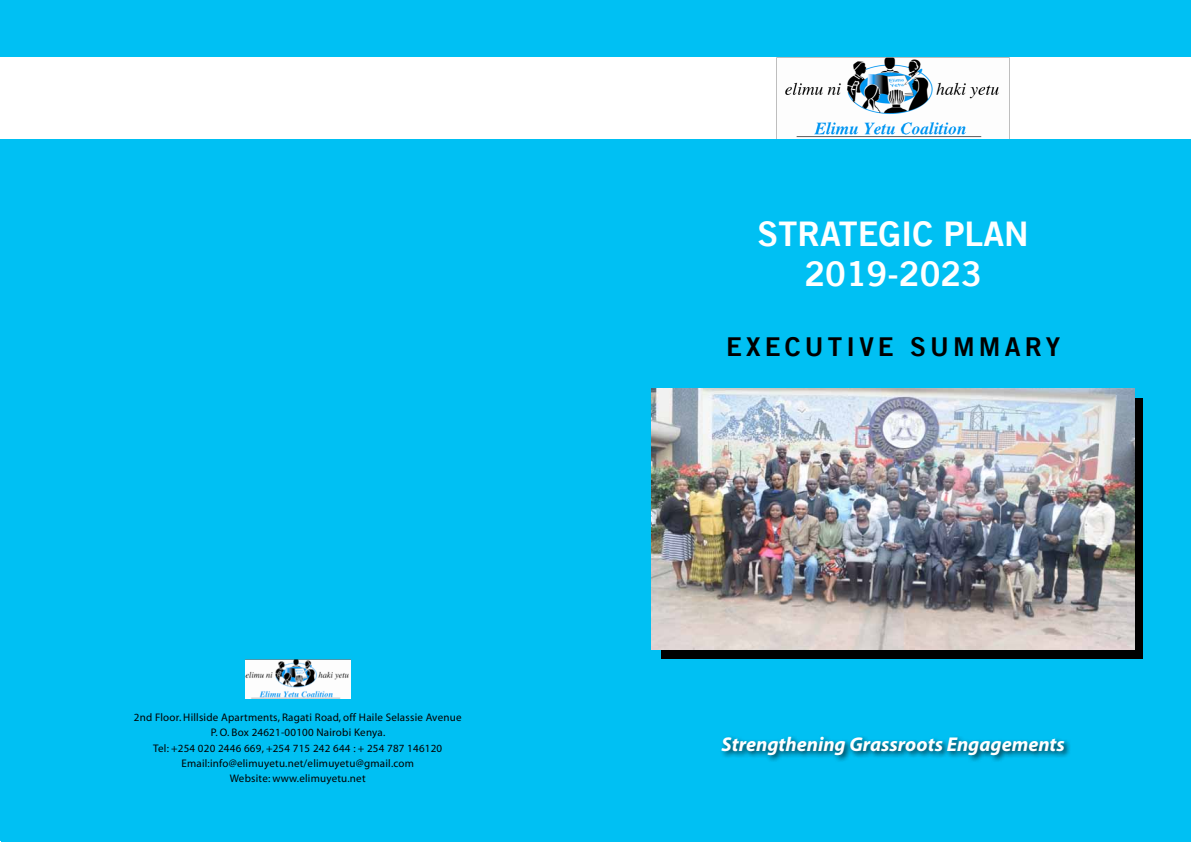
<style>
.page{position:relative;width:1191px;height:842px;background:#fff}
.page>*{position:absolute;margin:0;border:0;box-sizing:border-box;transform-origin:0 0}
.t1{font:34px/40.8px "Trade Gothic Bold Two";color:#fff;text-align:center}
.t2{font:26px "Trade Gothic Bold Two";letter-spacing:.16em;color:#000}
.t3{font:italic 700 20px "Myriad";color:#fff}
.t4{font:11px/15.2px "Myriad";letter-spacing:.02em;color:#000;text-align:center}
</style>
<div class="page">
<div style="left:1px;top:809px;width:1190px;height:33px;background:#00c0f3"></div>
<div style="left:0;top:0;width:1190px;height:841px;background:#00c0f3"></div>
<div style="left:0;top:57px;width:1190px;height:81px;background:#fff"></div>
<img style="left:776px;top:57px;width:233px;height:81px">
<img style="left:245px;top:660px;width:105px;height:39px">
<div style="left:718px;top:734px;width:353px;height:29px;background:#000;opacity:.75"></div>
<div style="left:661px;top:398px;width:482px;height:260px;background:#000"></div>
<img style="left:651px;top:388px;width:483px;height:262px">
<p class="t4" style="left:134px;top:710px;width:329px">2nd Floor. Hillside Apartments, Ragati Road, off Haile Selassie Avenue P. O. Box 24621-00100 Nairobi Kenya.<br>Tel: +254 020 2446 669, +254 715 242 644 : + 254 787 146120<br>Email:info@elimuyetu.net/elimuyetu@gmail.com<br>Website: www.elimuyetu.net</p>
<h1 class="t1" style="left:757px;top:213px;width:273px">STRATEGIC PLAN<br>2019-2023</h1>
<h2 class="t2" style="left:726px;top:331px;width:336px">EXECUTIVE SUMMARY</h2>
<h3 class="t3" style="left:721px;top:734px;width:345px">Strengthening Grassroots Engagements</h3>
</div>
